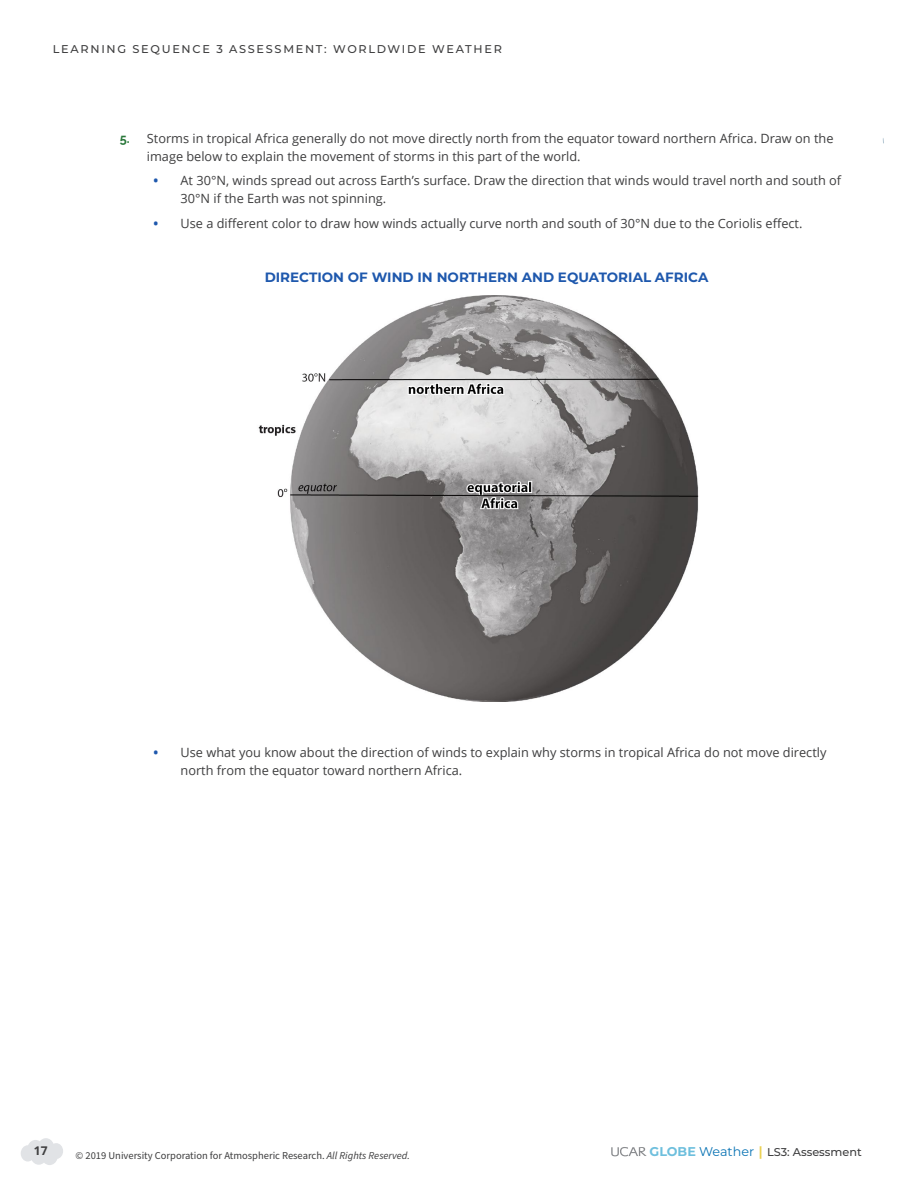
<style>
.page{position:relative;width:918px;height:1188px;background:#fff}
.page>*{position:absolute;margin:0;border:0;box-sizing:border-box;transform-origin:0 0}
.t1{font:700 13.5px "Montserrat";color:#1e58ad}
.t2{font:12.75px/18px "Open Sans";color:#3e3e3f}
.t3{font:700 12px "Open Sans";color:#3e3e3f}
.t4{font:500 11.25px "Montserrat";letter-spacing:.15em;color:#3e3e3f}
.t5{font:500 11.25px "Montserrat";color:#3e3e3f}
.t6{font:10.5px "Source Sans Pro";color:#3e3e3f}
.s1{font-family:"Raleway";font-weight:700;color:#2a783b}
.s2{font-weight:700;color:#1e58ad}
.s3{font-style:italic}
.s4{font-weight:700;font-size:12.75px;color:#6ebfdd}
.s5{font-weight:400;font-size:12.75px;color:#0973b4}
.s6{font-family:"Open Sans";font-weight:800;font-size:12.75px;color:#ebd150}
</style>
<div class="page">
<svg style="left:611px;top:1147px;width:36px;height:9px"></svg>
<svg style="left:21px;top:1138px;width:42px;height:27px"></svg>
<img style="left:258px;top:296px;width:441px;height:406px">
<p class="t4" style="left:53px;top:42px;width:451px">LEARNING SEQUENCE 3 ASSESSMENT: WORLDWIDE WEATHER</p>
<p class="t2" style="left:147px;top:129px;width:688px;text-indent:-27px"><span class="s1">5.</span> Storms in tropical Africa generally do not move directly north from the equator toward northern Africa. Draw on the image below to explain the movement of storms in this part of the world.</p>
<p class="t2" style="left:181px;top:171px;width:662px;text-indent:-27px"><span class="s2">•</span> At 30°N, winds spread out across Earth’s surface. Draw the direction that winds would travel north and south of<br>30°N if the Earth was not spinning.</p>
<p class="t2" style="left:154px;top:214px;width:650px"><span class="s2">•</span> Use a different color to draw how winds actually curve north and south of 30°N due to the Coriolis effect.</p>
<h3 class="t1" style="left:265px;top:268px;width:445px">DIRECTION OF WIND IN NORTHERN AND EQUATORIAL AFRICA</h3>
<p class="t2" style="left:181px;top:743px;width:647px;text-indent:-27px"><span class="s2">•</span> Use what you know about the direction of winds to explain why storms in tropical Africa do not move directly north from the equator toward northern Africa.</p>
<p class="t3" style="left:34px;top:1142px;width:15px">17</p>
<p class="t6" style="left:76px;top:1148px;width:336px">© 2019 University Corporation for Atmospheric Research. <span class="s3">All Rights Reserved.</span></p>
<p class="t5" style="left:650px;top:1144px;width:214px"><span class="s4">GLOBE</span> <span class="s5">Weather</span> <span class="s6">|</span> LS3: Assessment</p>
</div>
